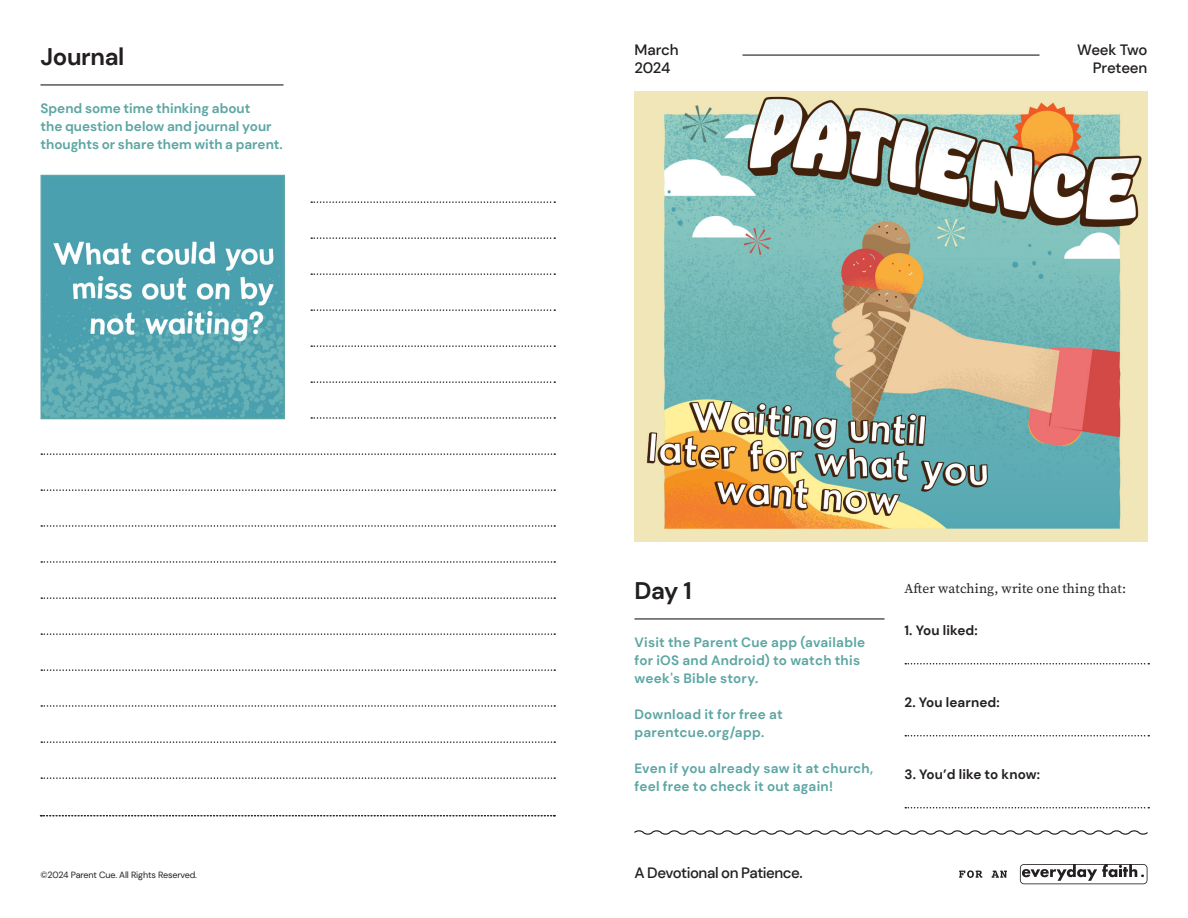
<style>
.page{position:relative;width:1188px;height:918px;background:#fff}
.page>*{position:absolute;margin:0;border:0;box-sizing:border-box;transform-origin:0 0}
.t1{font:700 24px "DM Sans";letter-spacing:-.015em;color:#231f20}
.t2{font:500 15px "DM Sans";letter-spacing:-.025em;color:#231f20}
.t3{font:700 13.5px/18px "DM Sans";letter-spacing:.015em;color:#5da6a3}
.t4{font:700 13.5px "DM Sans";letter-spacing:.01em;color:#231f20}
.t5{font:13.5px "Source Serif 4";letter-spacing:.01em;color:#231f20}
.t6{font:9px "DM Sans";letter-spacing:-.015em;color:#231f20}
</style>
<div class="page">
<hr style="left:634px;top:618px;width:251px;height:2px;background:#231f20">
<svg style="left:634px;top:830px;width:514px;height:5px"></svg>
<img style="left:634px;top:92px;width:514px;height:450px">
<svg style="left:905px;top:663px;width:244px;height:1px"></svg>
<svg style="left:905px;top:735px;width:244px;height:1px"></svg>
<svg style="left:905px;top:807px;width:244px;height:1px"></svg>
<hr style="left:40px;top:84px;width:244px;height:2px;background:#231f20">
<svg style="left:1020px;top:864px;width:128px;height:20px"></svg>
<svg style="left:959px;top:870px;width:23px;height:8px"></svg>
<svg style="left:992px;top:871px;width:15px;height:7px"></svg>
<hr style="left:742px;top:55px;width:298px;height:1px;background:#231f20">
<img style="left:43px;top:178px;width:239px;height:238px">
<div style="left:40px;top:175px;width:245px;height:244px;border:2px solid #5da6a3"></div>
<svg style="left:311px;top:201px;width:244px;height:2px"></svg>
<svg style="left:311px;top:237px;width:244px;height:2px"></svg>
<svg style="left:311px;top:273px;width:244px;height:2px"></svg>
<svg style="left:311px;top:309px;width:244px;height:2px"></svg>
<svg style="left:311px;top:345px;width:244px;height:2px"></svg>
<svg style="left:311px;top:381px;width:244px;height:2px"></svg>
<svg style="left:311px;top:417px;width:244px;height:2px"></svg>
<svg style="left:41px;top:453px;width:514px;height:2px"></svg>
<svg style="left:41px;top:489px;width:514px;height:2px"></svg>
<svg style="left:41px;top:525px;width:514px;height:2px"></svg>
<svg style="left:41px;top:561px;width:514px;height:2px"></svg>
<svg style="left:41px;top:597px;width:514px;height:2px"></svg>
<svg style="left:41px;top:633px;width:514px;height:2px"></svg>
<svg style="left:41px;top:669px;width:514px;height:2px"></svg>
<svg style="left:41px;top:705px;width:514px;height:2px"></svg>
<svg style="left:41px;top:741px;width:514px;height:2px"></svg>
<svg style="left:41px;top:777px;width:514px;height:2px"></svg>
<svg style="left:40px;top:815px;width:515px;height:1px"></svg>
<h1 class="t1" style="left:40px;top:41px;width:85px">Journal</h1>
<p class="t3" style="left:40px;top:99px;width:244px">Spend some time thinking about<br>the question below and journal your thoughts or share them with a parent.</p>
<p class="t2" style="left:634px;top:41px;width:46px">March</p>
<p class="t2" style="left:1077px;top:41px;width:72px">Week Two</p>
<p class="t2" style="left:634px;top:59px;width:37px">2024</p>
<p class="t2" style="left:1093px;top:59px;width:56px">Preteen</p>
<h1 class="t1" style="left:634px;top:575px;width:59px">Day 1</h1>
<p class="t3" style="left:634px;top:633px;width:232px">Visit the Parent Cue app (available for iOS and Android) to watch this week's Bible story.</p>
<p class="t3" style="left:634px;top:705px;width:150px">Download it for free at parentcue.org/app.</p>
<p class="t3" style="left:634px;top:759px;width:240px">Even if you already saw it at church, feel free to check it out again!</p>
<p class="t5" style="left:904px;top:579px;width:223px">After watching, write one thing that:</p>
<p class="t4" style="left:904px;top:621px;width:75px">1. You liked:</p>
<p class="t4" style="left:904px;top:693px;width:97px">2. You learned:</p>
<p class="t4" style="left:904px;top:765px;width:137px">3. You’d like to know:</p>
<p class="t6" style="left:40px;top:869px;width:158px">©2024 Parent Cue. All Rights Reserved.</p>
<p class="t2" style="left:634px;top:863px;width:170px">A Devotional on Patience.</p>
</div>
